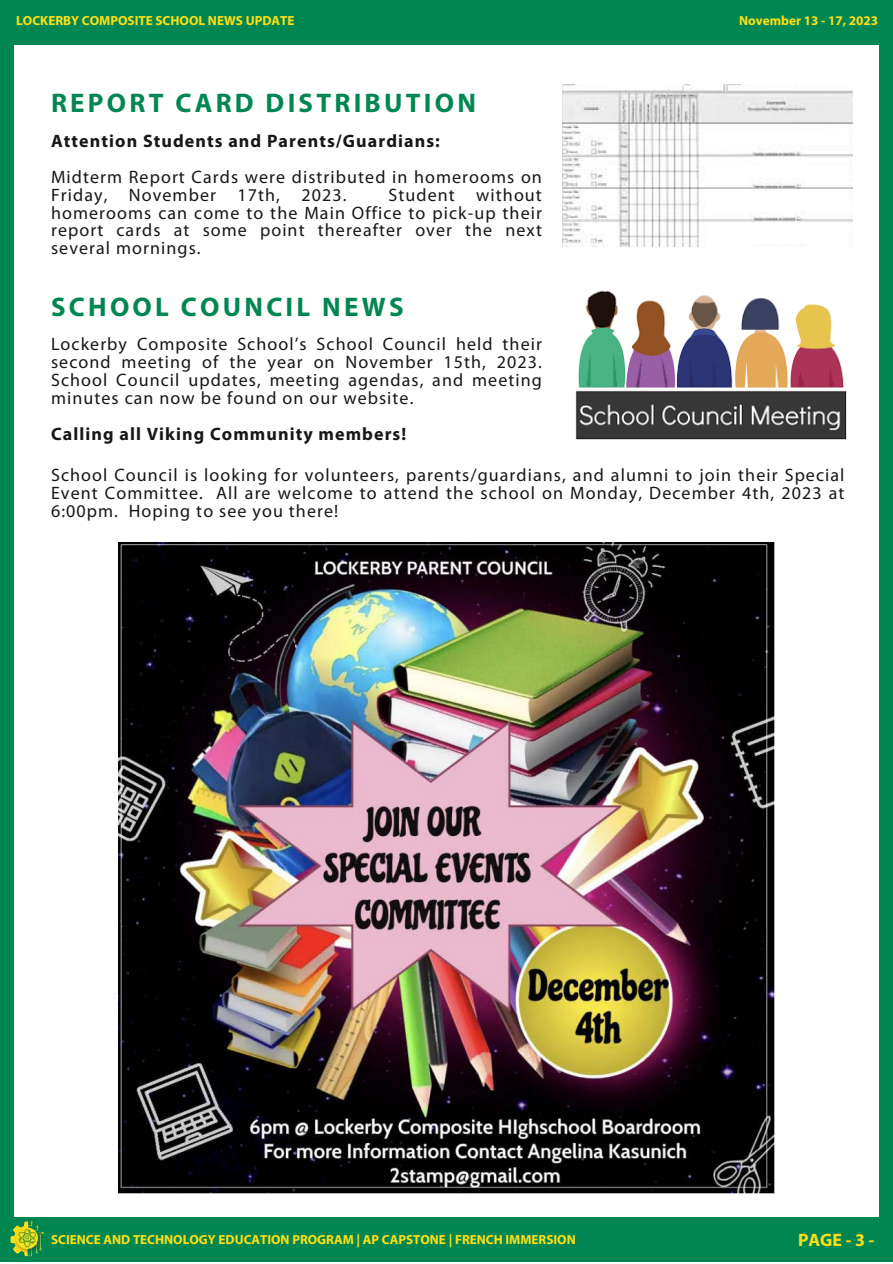
<style>
.page{position:relative;width:893px;height:1264px;background:#fff}
.page>*{position:absolute;margin:0;border:0;box-sizing:border-box;transform-origin:0 0}
.t1{font:700 27px "Myriad Pro";letter-spacing:.12em;color:#008751}
.t2{font:18px/18px "Myriad Pro";letter-spacing:.06em;color:#171717;text-align:justify}
.t3{font:700 18px "Myriad Pro";letter-spacing:.06em;color:#171717}
.t4{font:700 18px "Myriad Pro";color:#ffde17}
.t5{font:700 13.2px "Myriad Pro";color:#ffde17}
</style>
<div class="page">
<div style="left:0;top:4px;width:13px;height:1230px;background:#008751"></div>
<div style="left:879px;top:19px;width:13px;height:1230px;background:#008751"></div>
<div style="left:0;top:0;width:892px;height:44px;background:#008751"></div>
<div style="left:0;top:1217px;width:892px;height:44px;background:#008751"></div>
<img style="left:0;top:1206px;width:68px;height:56px">
<img style="left:562px;top:85px;width:290px;height:161px">
<img style="left:575px;top:290px;width:272px;height:150px">
<img style="left:118px;top:542px;width:656px;height:651px">
<p class="t5" style="left:16px;top:15px;width:280px">LOCKERBY COMPOSITE SCHOOL NEWS UPDATE</p>
<p class="t1" style="left:51px;top:91px;width:426px">REPORT CARD DISTRIBUTION</p>
<p class="t3" style="left:51px;top:133px;width:390px">Attention Students and Parents/Guardians:</p>
<p class="t2" style="left:51px;top:169px;width:492px">Midterm Report Cards were distributed in homerooms on<br>Friday, November 17th, 2023.</p>
<p class="t2" style="left:51px;top:187px;width:492px;text-indent:337px">Student without homerooms can come to the Main Office to pick-up their report cards at some point thereafter over the next several mornings.</p>
<p class="t1" style="left:51px;top:295px;width:354px">SCHOOL COUNCIL NEWS</p>
<p class="t2" style="left:51px;top:337px;width:492px">Lockerby Composite School’s School Council held their second meeting of the year on November 15th, 2023.<br>School Council updates, meeting agendas, and meeting minutes can now be found on our website.</p>
<p class="t3" style="left:51px;top:427px;width:357px">Calling all Viking Community members!</p>
<p class="t5" style="left:739px;top:15px;width:141px">November 13 - 17, 2023</p>
<p class="t2" style="left:51px;top:467px;width:794px">School Council is looking for volunteers, parents/guardians, and alumni to join their Special Event Committee. All are welcome to attend the school on Monday, December 4th, 2023 at 6:00pm. Hoping to see you there!</p>
<p class="t5" style="left:51px;top:1233px;width:526px">SCIENCE AND TECHNOLOGY EDUCATION PROGRAM | AP CAPSTONE | FRENCH IMMERSION</p>
<p class="t4" style="left:798px;top:1232px;width:78px">PAGE - 3 -</p>
</div>
